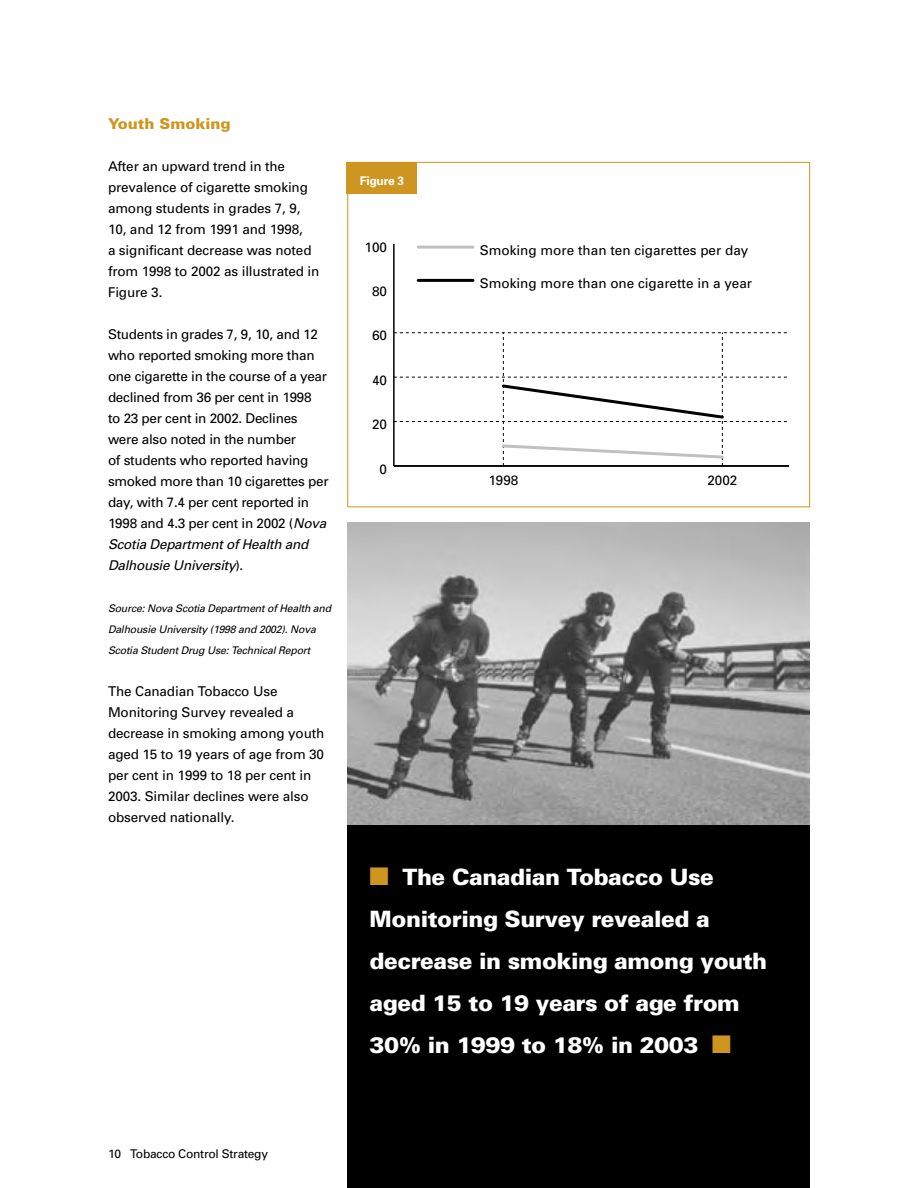
<style>
.page{position:relative;width:918px;height:1188px;background:#fff}
.page>*{position:absolute;margin:0;border:0;box-sizing:border-box;transform-origin:0 0}
.t1{font:900 22.5px/42px "Univers";letter-spacing:-.02em;color:#fff}
.t2{font:900 15px "Univers";color:#ce9620}
.t3{font:13.5px/21px "Univers";letter-spacing:-.01em;color:#000}
.t4{font:12px "Univers";letter-spacing:-.02em;color:#000}
.t5{font:700 12px "Univers";letter-spacing:-.02em;color:#fff}
.t6{font:italic 10.5px/21px "Univers";letter-spacing:-.02em;color:#000}
.s1{font-style:italic}
.s2{color:#ce9620}
</style>
<div class="page">
<div style="left:347px;top:162px;width:70px;height:32px;background:#ce9620"></div>
<svg style="left:395px;top:332px;width:392px;height:133px"></svg>
<hr style="left:393px;top:244px;width:2px;height:222px;background:#000">
<hr style="left:394px;top:465px;width:394px;height:2px;background:#000">
<svg style="left:415px;top:245px;width:311px;height:215px"></svg>
<svg style="left:415px;top:277px;width:311px;height:143px"></svg>
<div style="left:347px;top:798px;width:463px;height:390px;background:#000"></div>
<img style="left:347px;top:523px;width:463px;height:302px">
<p class="t2" style="left:108px;top:114px;width:124px">Youth Smoking</p>
<p class="t3" style="left:108px;top:155px;width:213px">After an upward trend in the prevalence of cigarette smoking among students in grades 7, 9,<br>10, and 12 from 1991 and 1998,<br>a significant decrease was noted from 1998 to 2002 as illustrated in<br>Figure 3.</p>
<p class="t3" style="left:108px;top:323px;width:222px">Students in grades 7, 9, 10, and 12 who reported smoking more than one cigarette in the course of a year declined from 36 per cent in 1998<br>to 23 per cent in 2002. Declines were also noted in the number<br>of students who reported having smoked more than 10 cigarettes per day, with 7.4 per cent reported in<br>1998 and 4.3 per cent in 2002 (<span class="s1">Nova<br>Scotia Department of Health and<br>Dalhousie University</span>).</p>
<p class="t6" style="left:108px;top:598px;width:225px">Source: Nova Scotia Department of Health and<br>Dalhousie University (1998 and 2002). Nova<br>Scotia Student Drug Use: Technical Report</p>
<p class="t3" style="left:108px;top:680px;width:218px">The Canadian Tobacco Use<br>Monitoring Survey revealed a decrease in smoking among youth aged 15 to 19 years of age from 30 per cent in 1999 to 18 per cent in<br>2003. Similar declines were also observed nationally.</p>
<p class="t5" style="left:360px;top:173px;width:46px">Figure 3</p>
<p class="t3" style="left:365px;top:236px;width:24px">100</p>
<p class="t3" style="left:480px;top:239px;width:270px">Smoking more than ten cigarettes per day</p>
<p class="t3" style="left:480px;top:273px;width:274px">Smoking more than one cigarette in a year</p>
<p class="t3" style="left:372px;top:281px;width:17px">80</p>
<p class="t3" style="left:372px;top:325px;width:17px">60</p>
<p class="t3" style="left:372px;top:369px;width:17px">40</p>
<p class="t3" style="left:372px;top:414px;width:17px">20</p>
<p class="t3" style="left:380px;top:458px;width:9px">0</p>
<p class="t3" style="left:488px;top:469px;width:32px">1998</p>
<p class="t3" style="left:707px;top:469px;width:32px">2002</p>
<h1 class="t1" style="left:370px;top:855px;width:399px"><span class="s2">■</span> The Canadian Tobacco Use<br>Monitoring Survey revealed a decrease in smoking among youth aged 15 to 19 years of age from<br>30% in 1999 to 18% in 2003 <span class="s2">■</span></h1>
<p class="t4" style="left:108px;top:1146px;width:162px">10 Tobacco Control Strategy</p>
</div>
